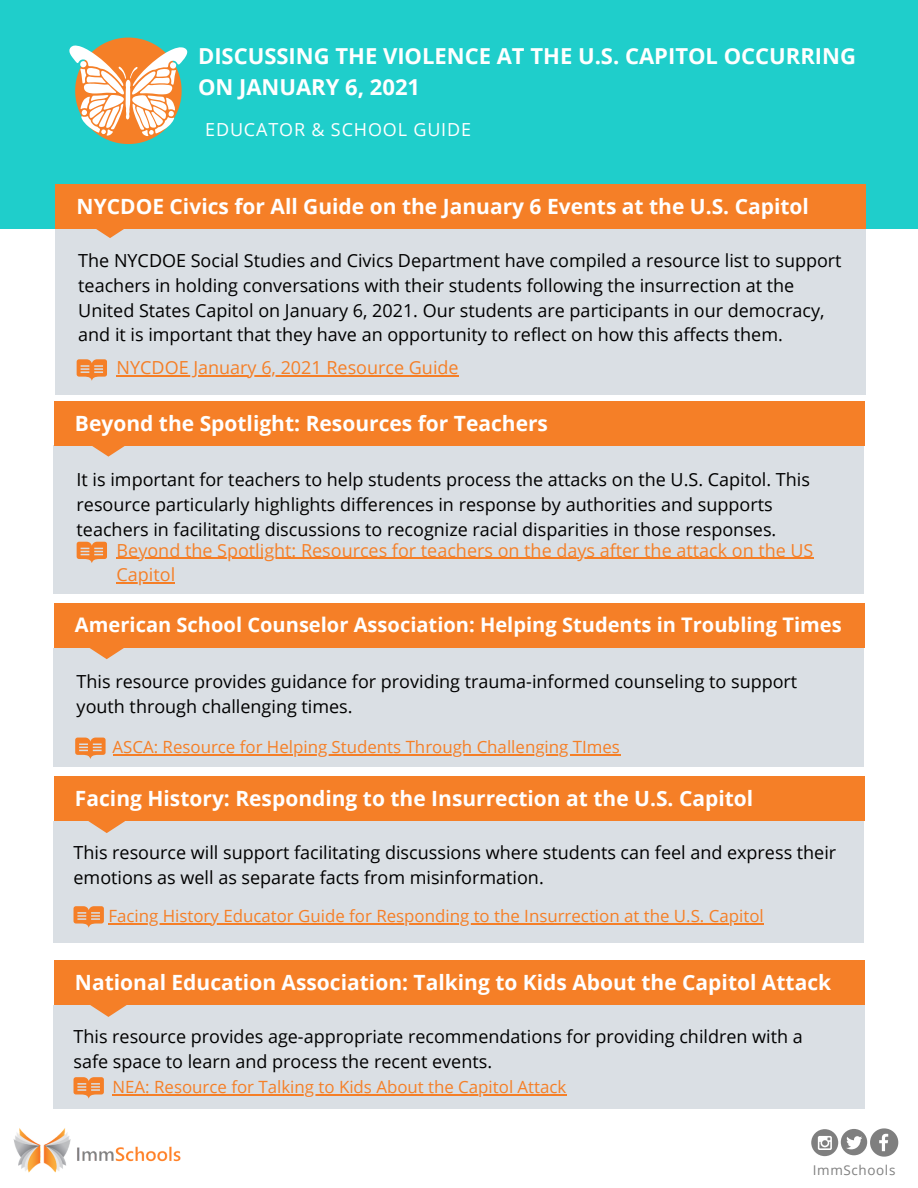
<style>
.page{position:relative;width:918px;height:1188px;background:#fff}
.page>*{position:absolute;margin:0;border:0;box-sizing:border-box;transform-origin:0 0}
.t1{font:700 22.05px/30.8px "Open Sans";color:#fff}
.t2{font:700 21px "Open Sans";color:#fff}
.t3{font:700 20.1px "Open Sans";color:#fff}
.t4{font:18px/24.8px "Open Sans";color:#000}
.t5{font:18px/24.8px "Open Sans";color:#f57f27}
.t6{font:18px "Open Sans";letter-spacing:.05em;color:#fff}
.t7{font:16.8px "Open Sans";color:#f57f27}
.t8{font:13.5px "Open Sans";letter-spacing:.045em;color:#7f7f7f}
</style>
<div class="page">
<div style="left:0;top:0;width:918px;height:229px;background:#1fcecb"></div>
<img style="left:13px;top:1128px;width:168px;height:45px">
<div style="left:55px;top:228px;width:811px;height:166px;background:#dadfe4"></div>
<div style="left:55px;top:184px;width:811px;height:44px;background:#f57f27"></div>
<svg style="left:92px;top:228px;width:36px;height:10px"></svg>
<svg style="left:69px;top:38px;width:118px;height:106px"></svg>
<div style="left:54px;top:445px;width:810px;height:149px;background:#dadfe4"></div>
<div style="left:54px;top:401px;width:811px;height:44px;background:#f57f27"></div>
<svg style="left:90px;top:445px;width:37px;height:12px"></svg>
<div style="left:54px;top:648px;width:810px;height:119px;background:#dadfe4"></div>
<div style="left:54px;top:604px;width:811px;height:44px;background:#f57f27"></div>
<svg style="left:90px;top:648px;width:34px;height:11px"></svg>
<div style="left:54px;top:821px;width:810px;height:122px;background:#dadfe4"></div>
<div style="left:54px;top:776px;width:811px;height:45px;background:#f57f27"></div>
<svg style="left:88px;top:821px;width:37px;height:12px"></svg>
<svg style="left:841px;top:1128px;width:57px;height:29px"></svg>
<div style="left:811px;top:1129px;width:27px;height:27px;background:#7f7f7f;border-radius:50%"></div>
<svg style="left:818px;top:1136px;width:14px;height:14px"></svg>
<svg style="left:77px;top:359px;width:30px;height:22px"></svg>
<hr style="left:117px;top:375px;width:342px;height:2px;background:#f57f27">
<svg style="left:77px;top:542px;width:30px;height:21px"></svg>
<hr style="left:117px;top:558px;width:697px;height:1px;background:#f57f27">
<hr style="left:117px;top:583px;width:58px;height:1px;background:#f57f27">
<hr style="left:113px;top:754px;width:508px;height:1px;background:#f57f27">
<svg style="left:75px;top:738px;width:31px;height:21px"></svg>
<hr style="left:108px;top:923px;width:656px;height:1px;background:#f57f27">
<svg style="left:74px;top:906px;width:30px;height:21px"></svg>
<div style="left:54px;top:1005px;width:811px;height:103px;background:#dadfe4"></div>
<div style="left:54px;top:960px;width:811px;height:45px;background:#f57f27"></div>
<svg style="left:90px;top:1005px;width:37px;height:12px"></svg>
<hr style="left:113px;top:1094px;width:454px;height:1px;background:#f57f27">
<svg style="left:74px;top:1077px;width:30px;height:21px"></svg>
<p class="t1" style="left:198px;top:40px;width:660px">DISCUSSING THE VIOLENCE AT THE U.S. CAPITOL OCCURRING<br>ON JANUARY 6, 2021</p>
<p class="t6" style="left:205px;top:116px;width:267px">EDUCATOR &amp; SCHOOL GUIDE</p>
<p class="t2" style="left:77px;top:191px;width:734px">NYCDOE Civics for All Guide on the January 6 Events at the U.S. Capitol</p>
<p class="t4" style="left:78px;top:248px;width:765px">The NYCDOE Social Studies and Civics Department have compiled a resource list to support teachers in holding conversations with their students following the insurrection at the United States Capitol on January 6, 2021. Our students are participants in our democracy, and it is important that they have an opportunity to reflect on how this affects them.</p>
<p class="t5" style="left:117px;top:355px;width:344px">NYCDOE January 6, 2021 Resource Guide</p>
<p class="t2" style="left:75px;top:408px;width:475px">Beyond the Spotlight: Resources for Teachers</p>
<p class="t4" style="left:77px;top:467px;width:735px">It is important for teachers to help students process the attacks on the U.S. Capitol. This resource particularly highlights differences in response by authorities and supports teachers in facilitating discussions to recognize racial disparities in those responses.</p>
<p class="t5" style="left:117px;top:537px;width:698px">Beyond the Spotlight: Resources for teachers on the days after the attack on the US<br>Capitol</p>
<p class="t3" style="left:75px;top:611px;width:768px">American School Counselor Association: Helping Students in Troubling Times</p>
<p class="t4" style="left:77px;top:669px;width:722px">This resource provides guidance for providing trauma-informed counseling to support youth through challenging times.</p>
<p class="t7" style="left:113px;top:735px;width:509px">ASCA: Resource for Helping Students Through Challenging TImes</p>
<p class="t2" style="left:75px;top:784px;width:680px">Facing History: Responding to the Insurrection at the U.S. Capitol</p>
<p class="t4" style="left:74px;top:840px;width:764px">This resource will support facilitating discussions where students can feel and express their emotions as well as separate facts from misinformation.</p>
<p class="t7" style="left:108px;top:904px;width:657px">Facing History Educator Guide for Responding to the Insurrection at the U.S. Capitol</p>
<p class="t2" style="left:75px;top:968px;width:758px">National Education Association: Talking to Kids About the Capitol Attack</p>
<p class="t4" style="left:74px;top:1024px;width:731px">This resource provides age-appropriate recommendations for providing children with a safe space to learn and process the recent events.</p>
<p class="t7" style="left:113px;top:1075px;width:455px">NEA: Resource for Talking to Kids About the Capitol Attack</p>
<p class="t8" style="left:813px;top:1160px;width:84px">ImmSchools</p>
</div>
